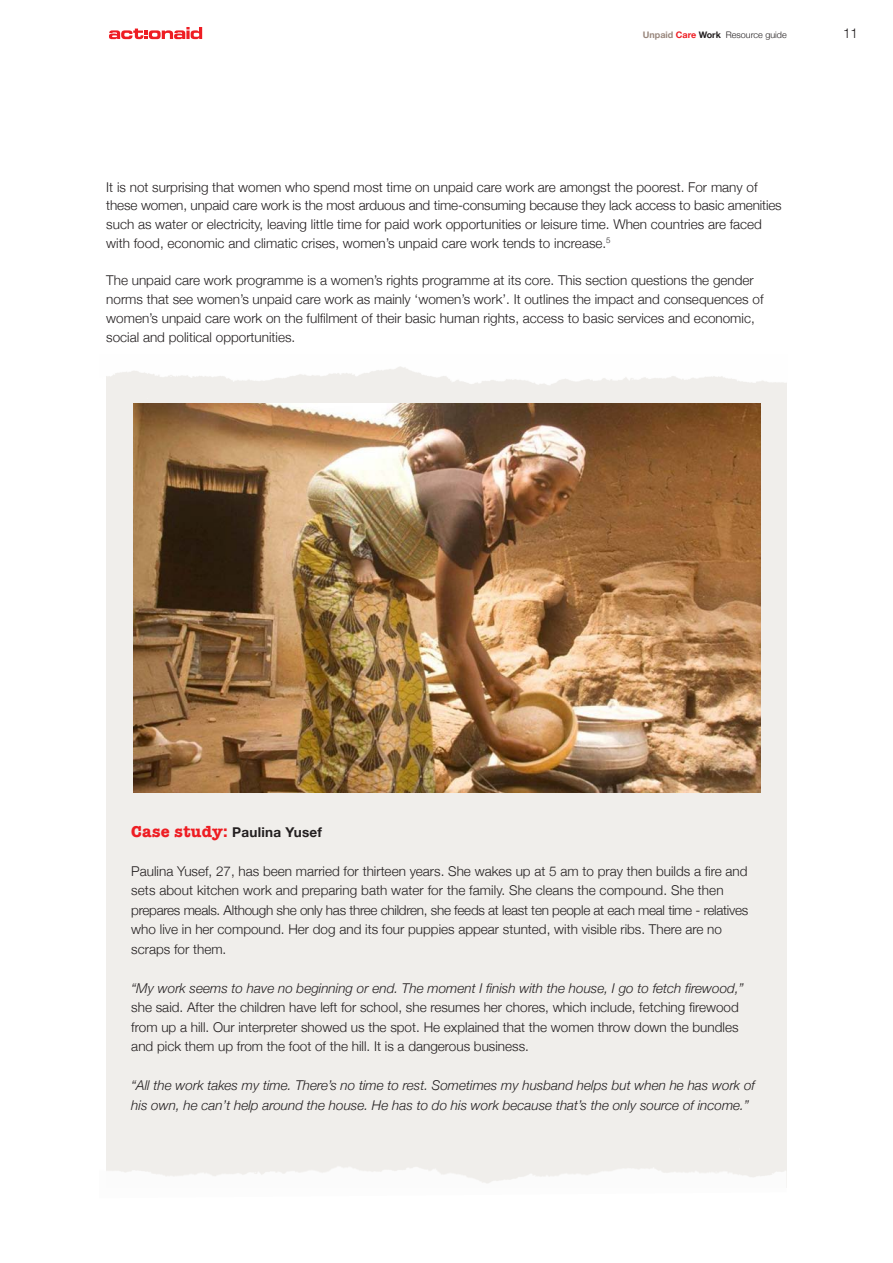
<style>
.page{position:relative;width:893px;height:1263px;background:#fff}
.page>*{position:absolute;margin:0;border:0;box-sizing:border-box;transform-origin:0 0}
.Body_copy_bold{font:300 13.5px/18.8px "Helvetica Neue";color:#231f20}
.body_copy{font:300 13.5px/19.5px "Helvetica Neue";color:#231f20}
.body_copy-2{font:300 13.5px/19.5px "Helvetica Neue";letter-spacing:-.02em;color:#231f20}
.body_copy-3{font:italic 300 13.5px/19.5px "Helvetica Neue";color:#231f20}
.body_copy-4{font:700 13.5px "Helvetica Neue";letter-spacing:.02em;color:#231f20}
.t1{font:300 9px "Helvetica Neue";color:#231f20}
.s1{font-weight:700;color:#99877d}
.s2{font-weight:700;color:#ee1d23}
.s3{font-weight:700}
.s4{font-family:"American Typewriter";font-size:16.5px;color:#ee1d23}
.s5{font-size:16.5px;color:#ee1d23}
.s6{font-style:italic}
</style>
<div class="page">
<svg style="left:109px;top:27px;width:93px;height:12px"></svg>
<div style="left:106px;top:366px;width:680px;height:822px;background:#f0eeeb"></div>
<img style="left:133px;top:403px;width:627px;height:389px">
<img style="left:106px;top:366px;width:681px;height:33px">
<img style="left:106px;top:1147px;width:681px;height:41px">
<p class="t1" style="left:643px;top:29px;width:145px"><span class="s1">Unpaid</span> <span class="s2">Care</span> <span class="s3">Work</span> Resource guide</p>
<p class="Body_copy_bold" style="left:843px;top:23px;width:16px">11</p>
<p class="Body_copy_bold" style="left:106px;top:177px;width:677px">It is not surprising that women who spend most time on unpaid care work are amongst the poorest. For many of these women, unpaid care work is the most arduous and time-consuming because they lack access to basic amenities such as water or electricity, leaving little time for paid work opportunities or leisure time. When countries are faced with food, economic and climatic crises, women’s unpaid care work tends to increase.<sup>5</sup></p>
<p class="Body_copy_bold" style="left:106px;top:271px;width:659px">The unpaid care work programme is a women’s rights programme at its core. This section questions the gender norms that see women’s unpaid care work as mainly ‘women’s work’. It outlines the impact and consequences of women’s unpaid care work on the fulfilment of their basic human rights, access to basic services and economic, social and political opportunities.</p>
<p class="body_copy-4" style="left:131px;top:824px;width:192px"><span class="s4">Case study</span><span class="s5">:</span> Paulina Yusef</p>
<p class="body_copy" style="left:131px;top:861px;width:618px">Paulina Yusef, 27, has been married for thirteen years. She wakes up at 5 am to pray then builds a fire and sets about kitchen work and preparing bath water for the family. She cleans the compound. She then</p>
<p class="body_copy-2" style="left:131px;top:900px;width:618px">prepares meals. Although she only has three children, she feeds at least ten people at each meal time - relatives who live in her compound. Her dog and its four puppies appear stunted, with visible ribs. There are no scraps for them.</p>
<p class="body_copy" style="left:131px;top:978px;width:614px"><span class="s6">“My work seems to have no beginning or end. The moment I finish with the house, I go to fetch firewood,” </span>she said. After the children have left for school, she resumes her chores, which include, fetching firewood from up a hill. Our interpreter showed us the spot. He explained that the women throw down the bundles and pick them up from the foot of the hill. It is a dangerous business.</p>
<p class="body_copy-3" style="left:131px;top:1075px;width:625px">“All the work takes my time. There’s no time to rest. Sometimes my husband helps but when he has work of his own, he can’t help around the house. He has to do his work because that’s the only source of income.”</p>
</div>
